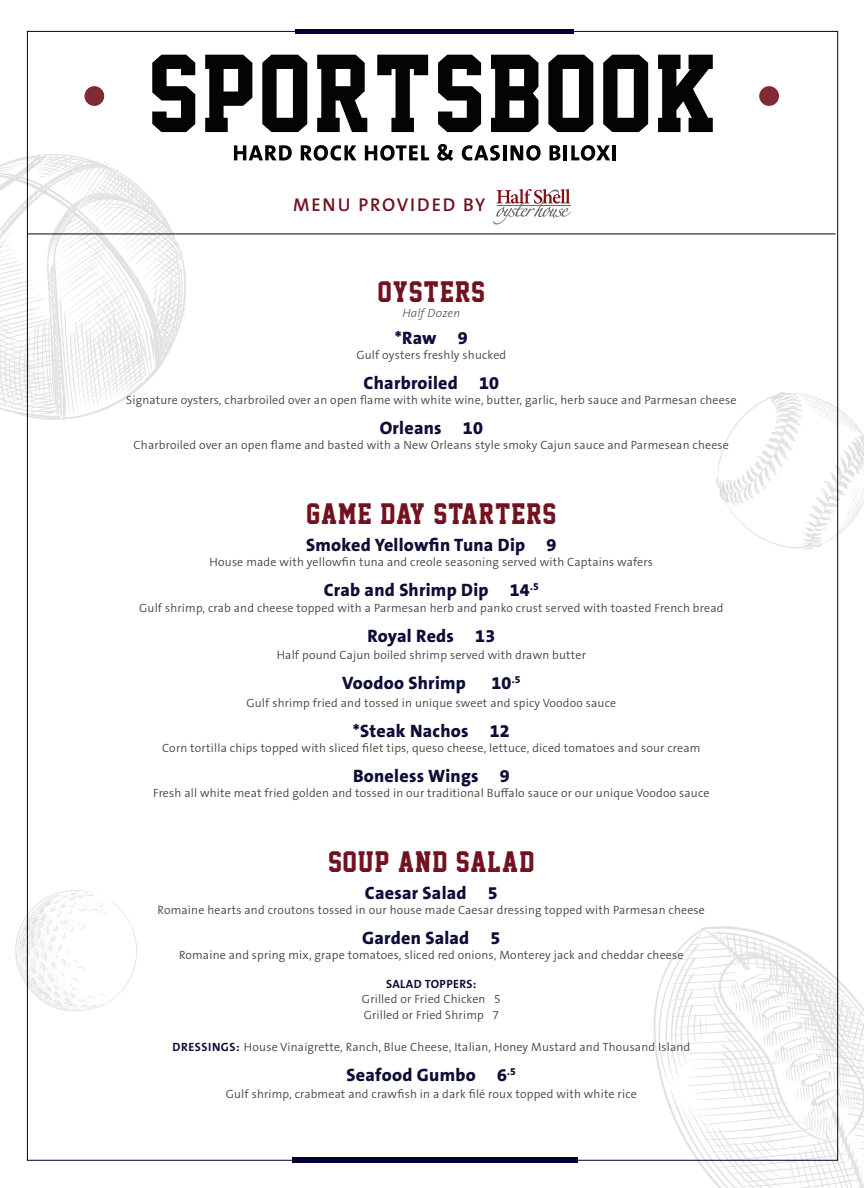
<style>
.page{position:relative;width:864px;height:1188px;background:#fff}
.page>*{position:absolute;margin:0;border:0;box-sizing:border-box;transform-origin:0 0}
.t1{font:27px "Superstar M54";letter-spacing:.04em;color:#721221}
.t2{font:600 18.6px "The Sans B W6";letter-spacing:.1em;color:#721221}
.t3{font:800 18px "The Sans B W8";letter-spacing:.015em;color:#0c0e38}
.t4{font:300 12px "The Sans B W4";letter-spacing:.015em;color:#444646}
.t5{font:700 12px "The Sans B W7";letter-spacing:.03em;color:#0c0e38}
.t6{font:italic 300 12px "The Sans B W4";letter-spacing:.015em;color:#666}
.s1{font-family:"The Sans B W7";font-weight:700;color:#0c0e38}
</style>
<div class="page">
<svg style="left:653px;top:922px;width:211px;height:266px"></svg>
<svg style="left:798px;top:1107px;width:28px;height:31px"></svg>
<svg style="left:0;top:154px;width:187px;height:267px"></svg>
<svg style="left:716px;top:392px;width:148px;height:158px"></svg>
<svg style="left:15px;top:890px;width:122px;height:121px"></svg>
<div style="left:295px;top:29px;width:279px;height:5px;background:#003"></div>
<div style="left:292px;top:1158px;width:286px;height:5px;background:#003"></div>
<hr style="left:27px;top:233px;width:809px;height:1px;background:#003">
<svg style="left:152px;top:55px;width:43px;height:77px"></svg>
<svg style="left:205px;top:55px;width:47px;height:77px"></svg>
<svg style="left:262px;top:55px;width:45px;height:77px"></svg>
<svg style="left:317px;top:55px;width:50px;height:77px"></svg>
<svg style="left:377px;top:55px;width:51px;height:77px"></svg>
<svg style="left:438px;top:55px;width:43px;height:77px"></svg>
<svg style="left:491px;top:55px;width:47px;height:77px"></svg>
<svg style="left:548px;top:55px;width:45px;height:77px"></svg>
<svg style="left:603px;top:55px;width:45px;height:77px"></svg>
<svg style="left:658px;top:55px;width:55px;height:77px"></svg>
<svg style="left:234px;top:145px;width:58px;height:16px"></svg>
<svg style="left:301px;top:145px;width:55px;height:16px"></svg>
<svg style="left:365px;top:145px;width:64px;height:16px"></svg>
<svg style="left:437px;top:144px;width:16px;height:17px"></svg>
<svg style="left:462px;top:145px;width:38px;height:16px"></svg>
<hr style="left:503px;top:145px;width:3px;height:15px;background:#040503">
<svg style="left:510px;top:145px;width:31px;height:16px"></svg>
<svg style="left:549px;top:145px;width:11px;height:15px"></svg>
<hr style="left:564px;top:145px;width:3px;height:15px;background:#040503">
<svg style="left:571px;top:145px;width:39px;height:16px"></svg>
<hr style="left:613px;top:145px;width:3px;height:15px;background:#040503">
<svg style="left:84px;top:86px;width:20px;height:20px"></svg>
<svg style="left:759px;top:86px;width:20px;height:20px"></svg>
<svg style="left:493px;top:189px;width:78px;height:35px"></svg>
<p class="t2" style="left:293px;top:192px;width:194px">MENU PROVIDED BY</p>
<p class="t1" style="left:378px;top:277px;width:108px">OYSTERS</p>
<p class="t6" style="left:402px;top:306px;width:59px">Half Dozen</p>
<p class="t3" style="left:395px;top:327px;width:74px">*Raw 9</p>
<p class="t4" style="left:356px;top:348px;width:151px">Gulf oysters freshly shucked</p>
<p class="t3" style="left:364px;top:372px;width:137px">Charbroiled 10</p>
<p class="t4" style="left:126px;top:393px;width:612px">Signature oysters, charbroiled over an open flame with white wine, butter, garlic, herb sauce and Parmesan cheese</p>
<p class="t3" style="left:380px;top:417px;width:105px">Orleans 10</p>
<p class="t4" style="left:134px;top:438px;width:597px">Charbroiled over an open flame and basted with a New Orleans style smoky Cajun sauce and Parmesean cheese</p>
<p class="t1" style="left:306px;top:499px;width:251px">GAME DAY STARTERS</p>
<p class="t3" style="left:306px;top:534px;width:252px">Smoked Yellowfin Tuna Dip 9</p>
<p class="t4" style="left:210px;top:555px;width:445px">House made with yellowfin tuna and creole seasoning served with Captains wafers</p>
<p class="t3" style="left:324px;top:579px;width:217px">Crab and Shrimp Dip 14<sup>.5</sup></p>
<p class="t4" style="left:139px;top:600px;width:586px">Gulf shrimp, crab and cheese topped with a Parmesan herb and panko crust served with toasted French bread</p>
<p class="t3" style="left:367px;top:624px;width:129px">Royal Reds 13</p>
<p class="t4" style="left:277px;top:647px;width:311px">Half pound Cajun boiled shrimp served with drawn butter</p>
<p class="t3" style="left:342px;top:672px;width:125px">Voodoo Shrimp</p>
<p class="t3" style="left:491px;top:672px;width:31px">10<sup>.5</sup></p>
<p class="t4" style="left:246px;top:695px;width:371px">Gulf shrimp fried and tossed in unique sweet and spicy Voodoo sauce</p>
<p class="t3" style="left:353px;top:719px;width:159px">*Steak Nachos 12</p>
<p class="t4" style="left:162px;top:740px;width:540px">Corn tortilla chips topped with sliced filet tips, queso cheese, lettuce, diced tomatoes and sour cream</p>
<p class="t3" style="left:353px;top:764px;width:158px">Boneless Wings 9</p>
<p class="t4" style="left:153px;top:785px;width:558px">Fresh all white meat fried golden and tossed in our traditional Buffalo sauce or our unique Voodoo sauce</p>
<p class="t1" style="left:329px;top:846px;width:207px">SOUP AND SALAD</p>
<p class="t3" style="left:365px;top:881px;width:134px">Caesar Salad 5</p>
<p class="t4" style="left:158px;top:902px;width:549px">Romaine hearts and croutons tossed in our house made Caesar dressing topped with Parmesan cheese</p>
<p class="t3" style="left:362px;top:926px;width:140px">Garden Salad 5</p>
<p class="t4" style="left:179px;top:947px;width:506px">Romaine and spring mix, grape tomatoes, sliced red onions, Monterey jack and cheddar cheese</p>
<p class="t5" style="left:386px;top:976px;width:92px">SALAD TOPPERS:</p>
<p class="t4" style="left:362px;top:991px;width:140px">Grilled or Fried Chicken 5</p>
<p class="t4" style="left:364px;top:1007px;width:137px">Grilled or Fried Shrimp 7</p>
<p class="t4" style="left:173px;top:1039px;width:519px"><span class="s1">DRESSINGS:</span> House Vinaigrette, Ranch, Blue Cheese, Italian, Honey Mustard and Thousand Island</p>
<p class="t3" style="left:347px;top:1063px;width:171px">Seafood Gumbo 6<sup>.5</sup></p>
<p class="t4" style="left:226px;top:1086px;width:413px">Gulf shrimp, crabmeat and crawfish in a dark filé roux topped with white rice</p>
</div>
